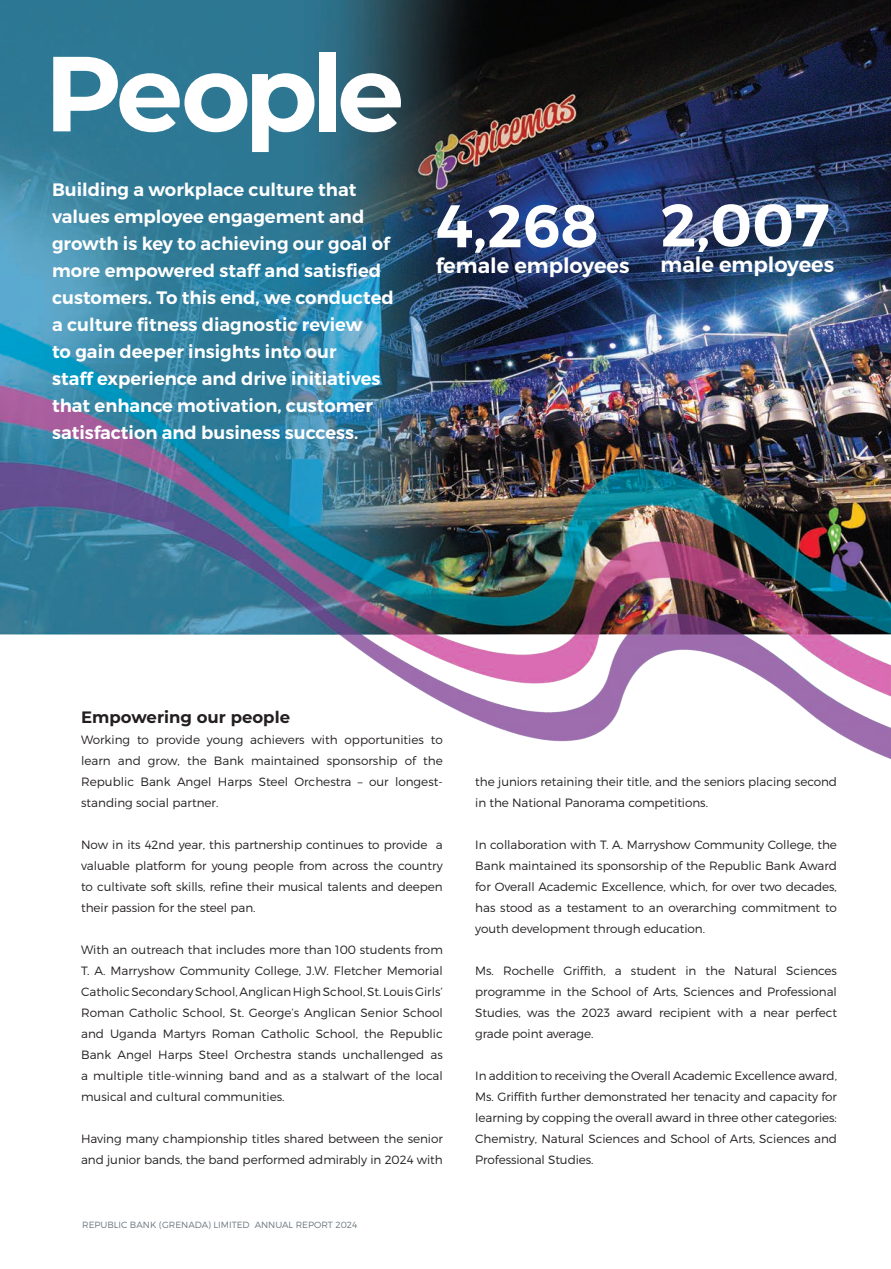
<style>
.page{position:relative;width:891px;height:1269px;background:#fff}
.page>*{position:absolute;margin:0;border:0;box-sizing:border-box;transform-origin:0 0}
.t1{font:700 106.5px "Montserrat";letter-spacing:-.06em;color:#fff}
.t2{font:600 60px "Montserrat";color:#fff}
.t3{font:600 21px "Montserrat";color:#fff}
.t4{font:600 18px/27px "Montserrat";color:#fff}
.t5{font:700 16.5px "Montserrat";color:#231f20}
.t6{font:300 12px/21px "Montserrat";letter-spacing:-.005em;color:#231f20;text-align:justify}
.t7{font:300 9px "Montserrat";color:#6a747b}
</style>
<div class="page">
<img style="left:0;top:0;width:891px;height:759px">
<p class="t1" style="left:44px;top:17px;width:361px">People</p>
<p class="t4" style="left:52px;top:176px;width:343px">Building a workplace culture that values employee engagement and growth is key to achieving our goal of more empowered staff and satisfied customers. To this end, we conducted a culture fitness diagnostic review<br>to gain deeper insights into our<br>staff experience and drive initiatives that enhance motivation, customer satisfaction and business success.</p>
<p class="t2" style="left:436px;top:189px;width:164px">4,268</p>
<p class="t3" style="left:436px;top:252px;width:195px">female employees</p>
<p class="t2" style="left:661px;top:188px;width:170px">2,007</p>
<p class="t3" style="left:661px;top:252px;width:175px">male employees</p>
<p class="t5" style="left:81px;top:705px;width:210px">Empowering our people</p>
<p class="t6" style="left:81px;top:729px;width:363px">Working to provide young achievers with opportunities to learn and grow, the Bank maintained sponsorship of the Republic Bank Angel Harps Steel Orchestra – our longest&shy;standing social partner.</p>
<p class="t6" style="left:81px;top:834px;width:363px">Now in its 42nd year, this partnership continues to provide a valuable platform for young people from across the country to cultivate soft skills, refine their musical talents and deepen their passion for the steel pan.</p>
<p class="t6" style="left:81px;top:939px;width:363px">With an outreach that includes more than 100 students from T. A. Marryshow Community College, J.W. Fletcher Memorial Catholic Secondary School, Anglican High School, St. Louis Girls’ Roman Catholic School, St. George’s Anglican Senior School and Uganda Martyrs Roman Catholic School, the Republic Bank Angel Harps Steel Orchestra stands unchallenged as a multiple title-winning band and as a stalwart of the local musical and cultural communities.</p>
<p class="t6" style="left:81px;top:1128px;width:363px">Having many championship titles shared between the senior and junior bands, the band performed admirably in 2024 with</p>
<p class="t7" style="left:82px;top:1219px;width:277px">REPUBLIC BANK (GRENADA) LIMITED ANNUAL REPORT 2024</p>
<p class="t6" style="left:475px;top:771px;width:363px">the juniors retaining their title, and the seniors placing second in the National Panorama competitions.</p>
<p class="t6" style="left:475px;top:834px;width:363px">In collaboration with T. A. Marryshow Community College, the Bank maintained its sponsorship of the Republic Bank Award for Overall Academic Excellence, which, for over two decades, has stood as a testament to an overarching commitment to youth development through education.</p>
<p class="t6" style="left:475px;top:960px;width:363px">Ms. Rochelle Griffith, a student in the Natural Sciences programme in the School of Arts, Sciences and Professional Studies, was the 2023 award recipient with a near perfect grade point average.</p>
<p class="t6" style="left:475px;top:1065px;width:363px">In addition to receiving the Overall Academic Excellence award, Ms. Griffith further demonstrated her tenacity and capacity for learning by copping the overall award in three other categories:<br>Chemistry, Natural Sciences and School of Arts, Sciences and Professional Studies.</p>
</div>
